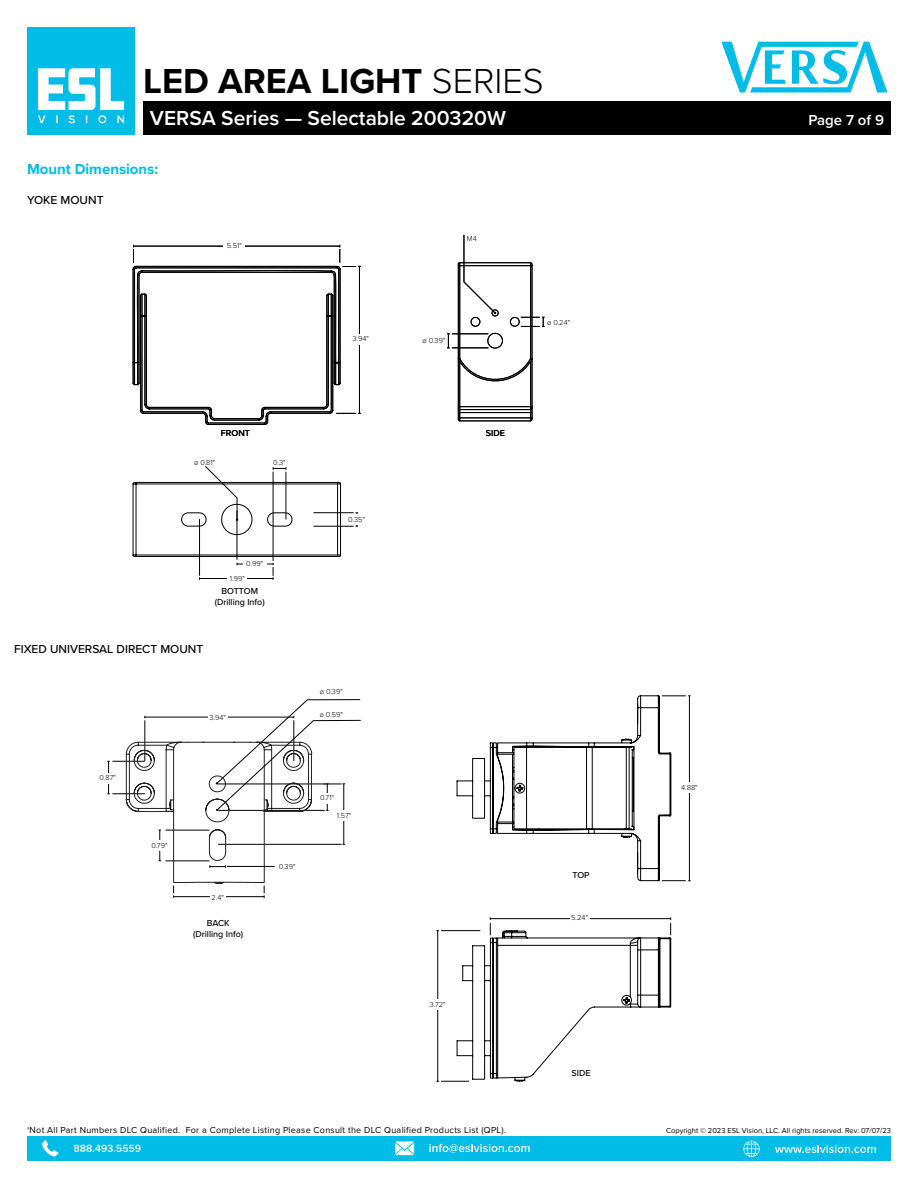
<style>
.page{position:relative;width:918px;height:1188px;background:#fff}
.page>*{position:absolute;margin:0;border:0;box-sizing:border-box;transform-origin:0 0}
.t1{font:700 36px "Proxima Nova";color:#000}
.t2{font:600 21px "Proxima Nova";color:#fff}
.Category_Headline_co{font:700 15px "Proxima Nova";color:#00bce7}
.t3{font:600 15px "Proxima Nova";color:#fff}
.caption_8pt{font:500 12px "Proxima Nova";color:#000}
.t4{font:9px "Proxima Nova";letter-spacing:.03em;color:#000}
.caption_8pt-2{font:500 9px/10.8px "Proxima Nova";color:#000;text-align:center}
.dimension_5pt{font:300 7.5px "Proxima Nova";color:#000}
.t5{font:7.5px "Proxima Nova";color:#000}
.s1{font-weight:300}
</style>
<div class="page">
<div style="left:143px;top:101px;width:748px;height:34px;background:#000"></div>
<div style="left:27px;top:1136px;width:864px;height:25px;background:#00bce7"></div>
<svg style="left:27px;top:27px;width:108px;height:108px"></svg>
<svg style="left:42px;top:1140px;width:16px;height:16px"></svg>
<svg style="left:74px;top:1145px;width:67px;height:7px"></svg>
<svg style="left:395px;top:1141px;width:19px;height:14px"></svg>
<svg style="left:429px;top:1144px;width:101px;height:9px"></svg>
<svg style="left:743px;top:1141px;width:17px;height:16px"></svg>
<svg style="left:775px;top:1145px;width:101px;height:8px"></svg>
<svg style="left:721px;top:42px;width:167px;height:51px"></svg>
<svg style="left:456px;top:695px;width:235px;height:186px"></svg>
<svg style="left:436px;top:917px;width:235px;height:165px"></svg>
<hr style="left:441px;top:930px;width:39px;height:1px;background:#000">
<hr style="left:237px;top:564px;width:36px;height:1px;background:#000">
<hr style="left:200px;top:578px;width:73px;height:1px;background:#000">
<div style="left:243px;top:559px;width:23px;height:11px;background:#fff"></div>
<div style="left:228px;top:573px;width:19px;height:11px;background:#fff"></div>
<hr style="left:273px;top:472px;width:1px;height:89px;background:#000">
<svg style="left:273px;top:563px;width:1px;height:17px"></svg>
<hr style="left:237px;top:511px;width:1px;height:49px;background:#000">
<hr style="left:199px;top:519px;width:1px;height:57px;background:#000">
<hr style="left:313px;top:512px;width:41px;height:1px;background:#000">
<hr style="left:313px;top:526px;width:41px;height:1px;background:#000">
<svg style="left:447px;top:334px;width:3px;height:15px"></svg>
<hr style="left:452px;top:348px;width:36px;height:1px;background:#000">
<hr style="left:452px;top:334px;width:36px;height:1px;background:#000">
<svg style="left:458px;top:234px;width:87px;height:188px"></svg>
<svg style="left:133px;top:245px;width:228px;height:180px"></svg>
<svg style="left:132px;top:466px;width:209px;height:91px"></svg>
<hr style="left:108px;top:761px;width:1px;height:33px;background:#000">
<div style="left:98px;top:773px;width:19px;height:11px;background:#fff"></div>
<hr style="left:112px;top:793px;width:33px;height:1px;background:#000">
<hr style="left:112px;top:761px;width:33px;height:1px;background:#000">
<svg style="left:126px;top:699px;width:235px;height:199px"></svg>
<h1 class="t1" style="left:143px;top:54px;width:402px">LED AREA LIGHT <span class="s1">SERIES</span></h1>
<h2 class="t2" style="left:150px;top:103px;width:358px">VERSA Series — Selectable 200320W</h2>
<h3 class="t3" style="left:808px;top:109px;width:77px">Page 7 of 9</h3>
<p class="Category_Headline_co" style="left:27px;top:158px;width:133px">Mount Dimensions:</p>
<p class="caption_8pt" style="left:27px;top:191px;width:78px">YOKE MOUNT</p>
<p class="dimension_5pt" style="left:227px;top:240px;width:17px">5.51"</p>
<p class="dimension_5pt" style="left:352px;top:333px;width:18px">3.94"</p>
<p class="dimension_5pt" style="left:467px;top:233px;width:11px">M4</p>
<p class="dimension_5pt" style="left:422px;top:335px;width:24px">ø 0.39"</p>
<p class="caption_8pt-2" style="left:221px;top:427px;width:31px">FRONT</p>
<p class="caption_8pt-2" style="left:486px;top:427px;width:21px">SIDE</p>
<p class="dimension_5pt" style="left:194px;top:457px;width:23px">ø 0.81"</p>
<p class="dimension_5pt" style="left:273px;top:457px;width:14px">0.3"</p>
<p class="dimension_5pt" style="left:246px;top:558px;width:19px">0.99"</p>
<p class="dimension_5pt" style="left:230px;top:573px;width:17px">1.99"</p>
<p class="caption_8pt-2" style="left:215px;top:585px;width:52px">BOTTOM (Drilling Info)</p>
<p class="dimension_5pt" style="left:348px;top:514px;width:18px">0.35"</p>
<p class="caption_8pt" style="left:14px;top:640px;width:191px">FIXED UNIVERSAL DIRECT MOUNT</p>
<p class="dimension_5pt" style="left:100px;top:772px;width:18px">0.87"</p>
<p class="dimension_5pt" style="left:209px;top:712px;width:18px">3.94"</p>
<p class="dimension_5pt" style="left:151px;top:840px;width:17px">0.79"</p>
<p class="dimension_5pt" style="left:212px;top:892px;width:14px">2.4"</p>
<p class="caption_8pt-2" style="left:193px;top:917px;width:52px">BACK (Drilling Info)</p>
<p class="dimension_5pt" style="left:320px;top:686px;width:24px">ø 0.39"</p>
<p class="dimension_5pt" style="left:320px;top:709px;width:25px">ø 0.59"</p>
<p class="dimension_5pt" style="left:279px;top:861px;width:18px">0.39"</p>
<p class="dimension_5pt" style="left:320px;top:792px;width:15px">0.71"</p>
<p class="dimension_5pt" style="left:337px;top:810px;width:16px">1.57"</p>
<p class="dimension_5pt" style="left:430px;top:999px;width:17px">3.72"</p>
<p class="dimension_5pt" style="left:547px;top:317px;width:24px">ø 0.24"</p>
<p class="caption_8pt-2" style="left:572px;top:869px;width:19px">TOP</p>
<p class="dimension_5pt" style="left:571px;top:912px;width:18px">5.24"</p>
<p class="caption_8pt-2" style="left:572px;top:1068px;width:21px">SIDE</p>
<p class="dimension_5pt" style="left:681px;top:782px;width:18px">4.88"</p>
<p class="t4" style="left:27px;top:1123px;width:481px">†Not All Part Numbers DLC Qualified. For a Complete Listing Please Consult the DLC Qualified Products List (QPL).</p>
<p class="t5" style="left:666px;top:1125px;width:226px">Copyright © 2023 ESL Vision, LLC. All rights reserved. Rev: 07/07/23</p>
</div>
